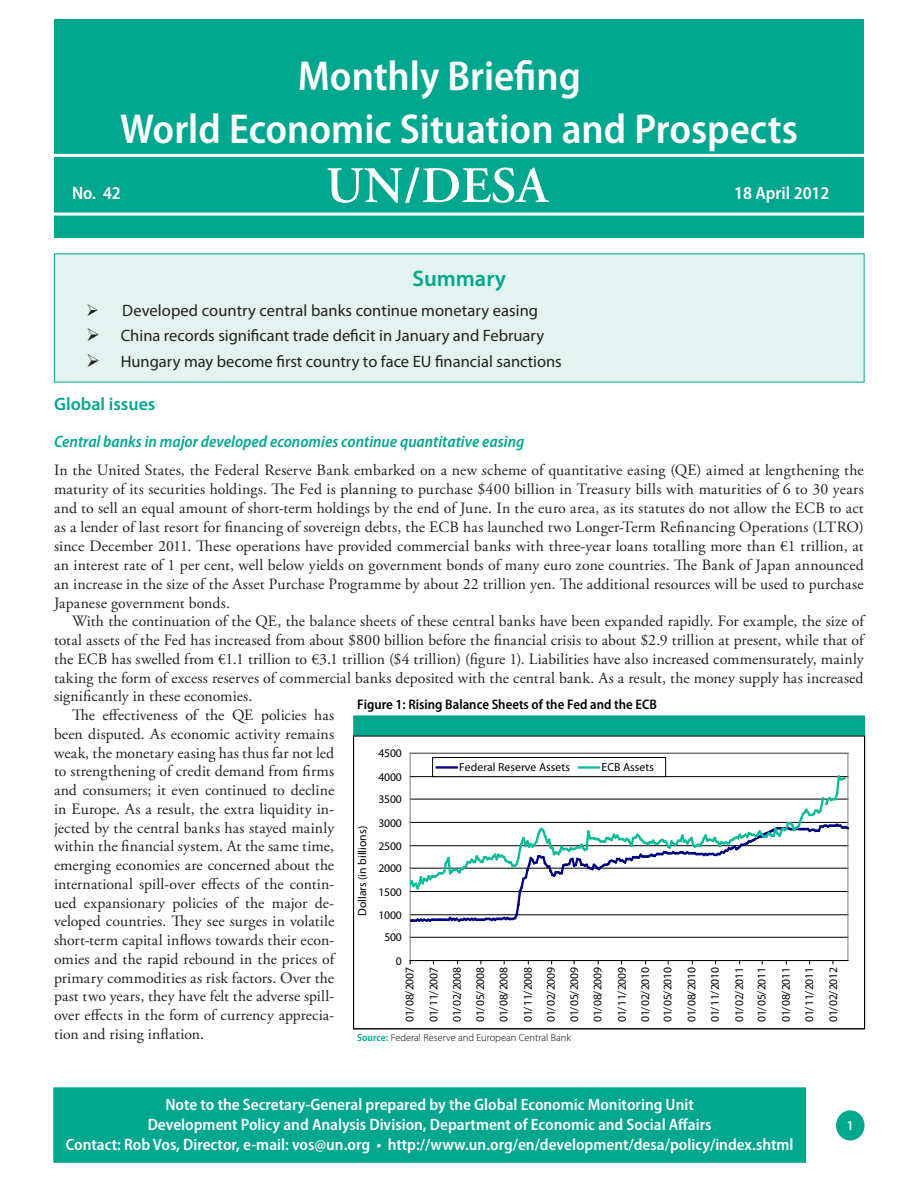
<style>
.page{position:relative;width:918px;height:1188px;background:#fff}
.page>*{position:absolute;margin:0;border:0;box-sizing:border-box;transform-origin:0 0}
.t1{font:600 51px "Adobe Garamond Pro";color:#fff}
.t2{font:600 semi-condensed 42px "Myriad Pro";color:#fff}
.HL1{font:600 22.5px "Myriad Pro";color:#00a78f}
.t3{font:600 semi-condensed 18px "Myriad Pro";color:#fff}
.HL1-2{font:600 18px "Myriad Pro";color:#00a78f}
.t4{font:600 semi-condensed 16.5px/19.8px "Myriad Pro";color:#fff;text-align:center}
.Body_Text{font:16.5px "Myriad Pro";color:#231f20}
.HL2{font:italic 600 semi-condensed 16.5px "Myriad Pro";color:#00a78f}
.Body_Text-2{font:15.75px/18.8px "Adobe Garamond Pro";letter-spacing:.005em;color:#231f20;text-align:justify}
.First_Paragraph{font:15.75px/18.9px "Adobe Garamond Pro";letter-spacing:.01em;color:#231f20;text-align:justify}
.t5{font:600 semi-condensed 13.95px "Myriad Pro";color:#000}
.t6{font:600 semi-condensed 13.5px "Myriad Pro";color:#fff}
.t7{font:11.7px/23.4px "Myriad Pro";letter-spacing:-.02em;color:#000;text-align:justify}
.t8{font:11.7px "Myriad Pro";letter-spacing:.005em;color:#000}
.t9{font:300 10.5px "Myriad Pro";color:#000}
.s1{font-weight:600;font-stretch:semi-condensed;color:#00a78e}
</style>
<div class="page">
<div style="left:837px;top:1111px;width:27px;height:29px;background:#00a78f;border-radius:50%"></div>
<div style="left:836px;top:1110px;width:29px;height:31px;border:2px solid #00a78f;border-radius:50%"></div>
<div style="left:54px;top:1088px;width:751px;height:74px;background:#00a78f"></div>
<div style="left:53px;top:1087px;width:753px;height:76px;border:2px solid #00a78f"></div>
<div style="left:54px;top:20px;width:810px;height:218px;background:#00a78f"></div>
<hr style="left:54px;top:154px;width:810px;height:3px;background:#fff">
<hr style="left:54px;top:213px;width:810px;height:3px;background:#fff">
<div style="left:54px;top:254px;width:810px;height:128px;background:#e3f3f0"></div>
<hr style="left:410px;top:937px;width:438px;height:1px;background:#000">
<hr style="left:410px;top:753px;width:438px;height:1px;background:#808080">
<hr style="left:848px;top:753px;width:1px;height:208px;background:#808080">
<hr style="left:410px;top:753px;width:1px;height:208px;background:#808080">
<hr style="left:410px;top:960px;width:438px;height:1px;background:#000">
<svg style="left:410px;top:773px;width:439px;height:151px"></svg>
<div style="left:433px;top:757px;width:233px;height:20px;background:#fff"></div>
<div style="left:433px;top:757px;width:233px;height:20px;border:1px solid #000"></div>
<hr style="left:437px;top:766px;width:20px;height:3px;background:#000080">
<hr style="left:579px;top:766px;width:20px;height:3px;background:#0abc99">
<div style="left:353px;top:736px;width:512px;height:293px;border:1px solid #000"></div>
<div style="left:354px;top:716px;width:510px;height:19px;background:#00a78e"></div>
<div style="left:353px;top:715px;width:512px;height:20px;border:1px solid #00a78e"></div>
<p class="t2" style="left:298px;top:53px;width:285px">Monthly Briefing</p>
<p class="t2" style="left:120px;top:106px;width:679px">World Economic Situation and Prospects</p>
<p class="t1" style="left:326px;top:156px;width:224px">UN/DESA</p>
<p class="t3" style="left:72px;top:183px;width:50px">No. 42</p>
<p class="t3" style="left:734px;top:183px;width:97px">18 April 2012</p>
<p class="HL1" style="left:412px;top:264px;width:95px">Summary</p>
<p class="Body_Text" style="left:86px;top:301px;width:453px">➢ Developed country central banks continue monetary easing</p>
<p class="Body_Text" style="left:86px;top:326px;width:459px">➢ China records significant trade deficit in January and February</p>
<p class="Body_Text" style="left:86px;top:351px;width:477px">➢ Hungary may become first country to face EU financial sanctions</p>
<p class="HL1-2" style="left:54px;top:392px;width:103px">Global issues</p>
<p class="HL2" style="left:54px;top:433px;width:472px">Central banks in major developed economies continue quantitative easing</p>
<p class="First_Paragraph" style="left:54px;top:461px;width:811px">In the United States, the Federal Reserve Bank embarked on a new scheme of quantitative easing (QE) aimed at lengthening the maturity of its securities holdings. The Fed is planning to purchase $400 billion in Treasury bills with maturities of 6 to 30 years and to sell an equal amount of short-term holdings by the end of June. In the euro area, as its statutes do not allow the ECB to act as a lender of last resort for financing of sovereign debts, the ECB has launched two Longer-Term Refinancing Operations (LTRO) since December 2011. These operations have provided commercial banks with three-year loans totalling more than €1 trillion, at an interest rate of 1 per cent, well below yields on government bonds of many euro zone countries. The Bank of Japan announced an increase in the size of the Asset Purchase Programme by about 22 trillion yen. The additional resources will be used to purchase Japanese government bonds.</p>
<p class="Body_Text-2" style="left:54px;top:612px;width:811px;text-indent:18px">With the continuation of the QE, the balance sheets of these central banks have been expanded rapidly. For example, the size of total assets of the Fed has increased from about $800 billion before the financial crisis to about $2.9 trillion at present, while that of the ECB has swelled from €1.1 trillion to €3.1 trillion ($4 trillion) (figure 1). Liabilities have also increased commensurately, mainly taking the form of excess reserves of commercial banks deposited with the central bank. As a result, the money supply has increased significantly in these economies.</p>
<p class="Body_Text-2" style="left:54px;top:706px;width:282px;text-indent:18px">The effectiveness of the QE policies has been disputed. As economic activity remains weak, the monetary easing has thus far not led to strengthening of credit demand from firms and consumers; it even continued to decline in Europe. As a result, the extra liquidity in&shy;jected by the central banks has stayed mainly within the financial system. At the same time, emerging economies are concerned about the international spill-over effects of the contin&shy;ued expansionary policies of the major de&shy;veloped countries. They see surges in volatile short-term capital inflows towards their econ&shy;omies and the rapid rebound in the prices of primary commodities as risk factors. Over the past two years, they have felt the adverse spill&shy;over effects in the form of currency apprecia&shy;tion and rising inflation.</p>
<p class="t5" style="left:357px;top:696px;width:301px">Figure 1: Rising Balance Sheets of the Fed and the ECB</p>
<p class="t7" style="left:379px;top:742px;width:25px">4500</p>
<p class="t8" style="left:459px;top:760px;width:112px">Federal Reserve Assets</p>
<p class="t8" style="left:602px;top:760px;width:54px">ECB Assets</p>
<p class="t7" style="left:379px;top:765px;width:25px">4000</p>
<p class="t7" style="left:379px;top:787px;width:25px">3500</p>
<p class="t7" style="left:379px;top:811px;width:25px">3000</p>
<p class="t7" style="left:350px;top:916px;width:91px;rotate:-90deg">Dollars (in billions)</p>
<p class="t7" style="left:379px;top:834px;width:25px">2500</p>
<p class="t7" style="left:379px;top:857px;width:25px">2000</p>
<p class="t7" style="left:379px;top:880px;width:25px">1500</p>
<p class="t7" style="left:379px;top:903px;width:25px">1000</p>
<p class="t7" style="left:384px;top:926px;width:19px">500</p>
<p class="t7" style="left:396px;top:949px;width:7px">0</p>
<p class="t7" style="left:398px;top:1022px;width:57px;rotate:-90deg">01/08/2007<br>01/11/2007<br>01/02/2008<br>01/05/2008<br>01/08/2008<br>01/11/2008<br>01/02/2009<br>01/05/2009<br>01/08/2009<br>01/11/2009<br>01/02/2010<br>01/05/2010</p>
<p class="t7" style="left:680px;top:1022px;width:57px;rotate:-90deg">01/08/2010<br>01/11/2010<br>01/02/2011</p>
<p class="t7" style="left:750px;top:1022px;width:57px;line-height:23.9px;rotate:-90deg">01/05/2011<br>01/08/2011<br>01/11/2011<br>01/02/2012</p>
<p class="t9" style="left:357px;top:1031px;width:215px"><span class="s1">Source:</span> Federal Reserve and European Central Bank</p>
<p class="t4" style="left:66px;top:1095px;width:729px">Note to the Secretary-General prepared by the Global Economic Monitoring Unit<br>Development Policy and Analysis Division, Department of Economic and Social Affairs<br>Contact: Rob Vos, Director, e-mail: vos@un.org • http://www.un.org/en/development/desa/policy/index.shtml</p>
<p class="t6" style="left:847px;top:1118px;width:8px">1</p>
</div>
